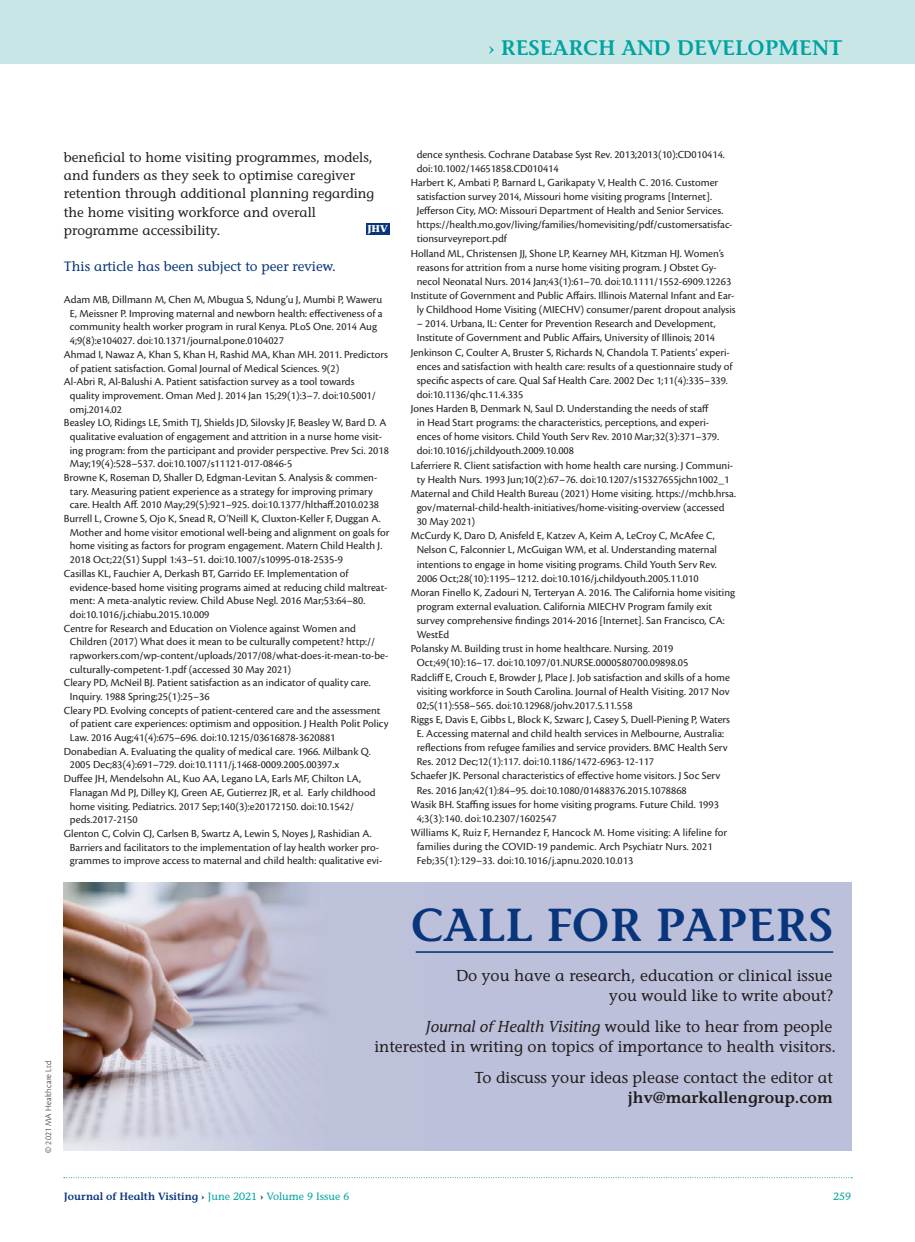
<style>
.page{position:relative;width:915px;height:1242px;background:#fff}
.page>*{position:absolute;margin:0;border:0;box-sizing:border-box;transform-origin:0 0}
.t1{font:600 46.2px "Stone Informal Std";color:#08357c}
.t2{font:600 21px "Stone Informal Std";color:#00a39f}
.t3{font:500 15.75px/19.8px "Stone Informal Std";color:#231f20;text-align:right}
.JHV_body_text_indent{font:500 13.5px/18.1px "Stone Informal Std";color:#231f20}
.JHV_peer_review_stat{font:500 13.5px "Stone Informal Std";color:#08357c}
.JHV_Refs{font:11.25px/14.1px "Cronos Pro";color:#231f20}
.t4{font:600 10.5px "Stone Informal Std";color:#08357c}
.t5{font:500 10.5px "Stone Informal Std";color:#00a39f}
.t6{font:700 9.9px "Stone Informal Std";color:#fff}
.t7{font:300 9px "Cronos Pro";letter-spacing:.01em;color:#231f20}
.s1{font-style:italic}
.s2{font-weight:600}
.s3{font-weight:700}
.s4{font-weight:500;color:#00a39f}
</style>
<div class="page">
<div style="left:0;top:0;width:914px;height:63px;background:#c9e6e7"></div>
<svg style="left:64px;top:1177px;width:787px;height:1px"></svg>
<div style="left:365px;top:223px;width:24px;height:12px;background:#08357c"></div>
<div style="left:425px;top:882px;width:425px;height:268px;background:#bdc0da"></div>
<img style="left:64px;top:882px;width:361px;height:268px">
<hr style="left:415px;top:951px;width:417px;height:2px;background:#08357c">
<svg style="left:64px;top:882px;width:202px;height:1px"></svg>
<h2 class="t2" style="left:489px;top:35px;width:355px">› RESEARCH AND DEVELOPMENT</h2>
<p class="JHV_body_text_indent" style="left:64px;top:148px;width:312px">beneficial to home visiting programmes, models, and funders as they seek to optimise caregiver retention through additional planning regarding the home visiting workforce and overall programme accessibility.</p>
<p class="t6" style="left:367px;top:222px;width:22px">JHV</p>
<p class="JHV_peer_review_stat" style="left:64px;top:258px;width:274px">This article has been subject to peer review.</p>
<p class="JHV_Refs" style="left:70px;top:293px;width:314px;line-height:13.6px;text-indent:-6px">Adam MB, Dillmann M, Chen M, Mbugua S, Ndung’u J, Mumbi P, Waweru E, Meissner P. Improving maternal and newborn health: effectiveness of a community health worker program in rural Kenya. PLoS One. 2014 Aug 4;9(8):e104027. doi:10.1371/journal.pone.0104027</p>
<p class="JHV_Refs" style="left:70px;top:347px;width:319px;line-height:13.6px;text-indent:-6px">Ahmad I, Nawaz A, Khan S, Khan H, Rashid MA, Khan MH. 2011. Predictors of patient satisfaction. Gomal Journal of Medical Sciences. 9(2)</p>
<p class="JHV_Refs" style="left:70px;top:375px;width:307px;line-height:13.6px;text-indent:-6px">Al-Abri R, Al-Balushi A. Patient satisfaction survey as a tool towards quality improvement. Oman Med J. 2014 Jan 15;29(1):3–7. doi:10.5001/ omj.2014.02</p>
<p class="JHV_Refs" style="left:70px;top:416px;width:320px;line-height:13.6px;text-indent:-6px">Beasley LO, Ridings LE, Smith TJ, Shields JD, Silovsky JF, Beasley W, Bard D. A qualitative evaluation of engagement and attrition in a nurse home visit&shy;ing program: from the participant and provider perspective. Prev Sci. 2018<br>May;19(4):528–537. doi:10.1007/s11121-017-0846-5</p>
<p class="JHV_Refs" style="left:64px;top:471px;width:317px;line-height:13.6px;text-align:center">Browne K, Roseman D, Shaller D, Edgman-Levitan S. Analysis &amp; commen&shy;tary. Measuring patient experience as a strategy for improving primary care. Health Aff. 2010 May;29(5):921–925. doi:10.1377/hlthaff.2010.0238</p>
<p class="JHV_Refs" style="left:70px;top:512px;width:321px;line-height:13.6px;text-indent:-6px">Burrell L, Crowne S, Ojo K, Snead R, O’Neill K, Cluxton-Keller F, Duggan A.<br>Mother and home visitor emotional well-being and alignment on goals for home visiting as factors for program engagement. Matern Child Health J.<br>2018 Oct;22(S1) Suppl 1:43–51. doi:10.1007/s10995-018-2535-9</p>
<p class="JHV_Refs" style="left:70px;top:566px;width:319px;line-height:13.6px;text-indent:-6px">Casillas KL, Fauchier A, Derkash BT, Garrido EF. Implementation of evidence-based home visiting programs aimed at reducing child maltreat&shy;ment: A meta-analytic review. Child Abuse Negl. 2016 Mar;53:64–80. doi:10.1016/j.chiabu.2015.10.009</p>
<p class="JHV_Refs" style="left:70px;top:621px;width:320px;line-height:13.6px;text-indent:-6px">Centre for Research and Education on Violence against Women and Children (2017) What does it mean to be culturally competent? http:// rapworkers.com/wp-content/uploads/2017/08/what-does-it-mean-to-be&shy;culturally-competent-1.pdf (accessed 30 May 2021)</p>
<p class="JHV_Refs" style="left:70px;top:676px;width:302px;line-height:13.6px;text-indent:-6px">Cleary PD, McNeil BJ. Patient satisfaction as an indicator of quality care.<br>Inquiry. 1988 Spring;25(1):25–36</p>
<p class="JHV_Refs" style="left:70px;top:703px;width:320px;line-height:13.6px;text-indent:-6px">Cleary PD. Evolving concepts of patient-centered care and the assessment of patient care experiences: optimism and opposition. J Health Polit Policy<br>Law. 2016 Aug;41(4):675–696. doi:10.1215/03616878-3620881</p>
<p class="JHV_Refs" style="left:70px;top:744px;width:302px;line-height:13.6px;text-indent:-6px">Donabedian A. Evaluating the quality of medical care. 1966. Milbank Q.<br>2005 Dec;83(4):691–729. doi:10.1111/j.1468-0009.2005.00397.x</p>
<p class="JHV_Refs" style="left:70px;top:772px;width:307px;line-height:13.6px;text-indent:-6px">Duffee JH, Mendelsohn AL, Kuo AA, Legano LA, Earls MF, Chilton LA, Flanagan Md PJ, Dilley KJ, Green AE, Gutierrez JR, et al. Early childhood home visiting. Pediatrics. 2017 Sep;140(3):e20172150. doi:10.1542/ peds.2017-2150</p>
<p class="JHV_Refs" style="left:70px;top:826px;width:314px;line-height:13.6px;text-indent:-6px">Glenton C, Colvin CJ, Carlsen B, Swartz A, Lewin S, Noyes J, Rashidian A.<br>Barriers and facilitators to the implementation of lay health worker pro&shy;grammes to improve access to maternal and child health: qualitative evi-</p>
<p class="JHV_Refs" style="left:416px;top:147px;width:309px">dence synthesis. Cochrane Database Syst Rev. 2013;2013(10):CD010414. doi:10.1002/14651858.CD010414</p>
<p class="JHV_Refs" style="left:416px;top:175px;width:317px;text-indent:-6px">Harbert K, Ambati P, Barnard L, Garikapaty V, Health C. 2016. Customer satisfaction survey 2014, Missouri home visiting programs [Internet].<br>Jefferson City, MO: Missouri Department of Health and Senior Services. https://health.mo.gov/living/families/homevisiting/pdf/customersatisfac&shy;tionsurveyreport.pdf</p>
<p class="JHV_Refs" style="left:416px;top:246px;width:316px;text-indent:-6px">Holland ML, Christensen JJ, Shone LP, Kearney MH, Kitzman HJ. Women’s reasons for attrition from a nurse home visiting program. J Obstet Gy&shy;necol Neonatal Nurs. 2014 Jan;43(1):61–70. doi:10.1111/1552-6909.12263</p>
<p class="JHV_Refs" style="left:410px;top:288px;width:326px;text-align:center">Institute of Government and Public Affairs. Illinois Maternal Infant and Ear&shy;ly Childhood Home Visiting (MIECHV) consumer/parent dropout analysis</p>
<p class="JHV_Refs" style="left:416px;top:317px;width:300px">– 2014. Urbana, IL: Center for Prevention Research and Development,<br>Institute of Government and Public Affairs, University of Illinois; 2014</p>
<p class="JHV_Refs" style="left:416px;top:345px;width:317px;text-indent:-6px">Jenkinson C, Coulter A, Bruster S, Richards N, Chandola T. Patients’ experi&shy;ences and satisfaction with health care: results of a questionnaire study of specific aspects of care. Qual Saf Health Care. 2002 Dec 1;11(4):335–339. doi:10.1136/qhc.11.4.335</p>
<p class="JHV_Refs" style="left:416px;top:401px;width:304px;text-indent:-6px">Jones Harden B, Denmark N, Saul D. Understanding the needs of staff in Head Start programs: the characteristics, perceptions, and experi&shy;ences of home visitors. Child Youth Serv Rev. 2010 Mar;32(3):371–379. doi:10.1016/j.childyouth.2009.10.008</p>
<p class="JHV_Refs" style="left:410px;top:458px;width:324px;text-align:center">Laferriere R. Client satisfaction with home health care nursing. J Communi&shy;ty Health Nurs. 1993 Jun;10(2):67–76. doi:10.1207/s15327655jchn1002_1</p>
<p class="JHV_Refs" style="left:416px;top:486px;width:321px;text-indent:-6px">Maternal and Child Health Bureau (2021) Home visiting. https://mchb.hrsa. gov/maternal-child-health-initiatives/home-visiting-overview (accessed<br>30 May 2021)</p>
<p class="JHV_Refs" style="left:416px;top:529px;width:302px;text-indent:-6px">McCurdy K, Daro D, Anisfeld E, Katzev A, Keim A, LeCroy C, McAfee C, Nelson C, Falconnier L, McGuigan WM, et al. Understanding maternal intentions to engage in home visiting programs. Child Youth Serv Rev.<br>2006 Oct;28(10):1195–1212. doi:10.1016/j.childyouth.2005.11.010</p>
<p class="JHV_Refs" style="left:416px;top:585px;width:320px;text-indent:-6px">Moran Finello K, Zadouri N, Terteryan A. 2016. The California home visiting program external evaluation. California MIECHV Program family exit survey comprehensive findings 2014-2016 [Internet]. San Francisco, CA:<br>WestEd</p>
<p class="JHV_Refs" style="left:416px;top:642px;width:273px;text-indent:-6px">Polansky M. Building trust in home healthcare. Nursing. 2019<br>Oct;49(10):16–17. doi:10.1097/01.NURSE.0000580700.09898.05</p>
<p class="JHV_Refs" style="left:416px;top:670px;width:314px;text-align:justify;text-indent:-6px">Radcliff E, Crouch E, Browder J, Place J. Job satisfaction and skills of a home visiting workforce in South Carolina. Journal of Health Visiting. 2017 Nov 02;5(11):558–565. doi:10.12968/johv.2017.5.11.558</p>
<p class="JHV_Refs" style="left:416px;top:712px;width:315px;text-indent:-6px">Riggs E, Davis E, Gibbs L, Block K, Szwarc J, Casey S, Duell-Piening P, Waters E. Accessing maternal and child health services in Melbourne, Australia: reflections from refugee families and service providers. BMC Health Serv Res. 2012 Dec;12(1):117. doi:10.1186/1472-6963-12-117</p>
<p class="JHV_Refs" style="left:416px;top:769px;width:305px;text-indent:-6px">Schaefer JK. Personal characteristics of effective home visitors. J Soc Serv<br>Res. 2016 Jan;42(1):84–95. doi:10.1080/01488376.2015.1078868</p>
<p class="JHV_Refs" style="left:416px;top:797px;width:303px;text-indent:-6px">Wasik BH. Staffing issues for home visiting programs. Future Child. 1993<br>4;3(3):140. doi:10.2307/1602547</p>
<p class="JHV_Refs" style="left:416px;top:825px;width:312px;text-indent:-6px">Williams K, Ruiz F, Hernandez F, Hancock M. Home visiting: A lifeline for families during the COVID-19 pandemic. Arch Psychiatr Nurs. 2021<br>Feb;35(1):129–33. doi:10.1016/j.apnu.2020.10.013</p>
<p class="t7" style="left:43px;top:1152px;width:93px;rotate:-90deg">© 2021 MA Healthcare Ltd</p>
<p class="t1" style="left:410px;top:897px;width:424px">CALL FOR PAPERS</p>
<p class="t3" style="left:456px;top:966px;width:379px">Do you have a research, education or clinical issue you would like to write about?</p>
<p class="t3" style="left:374px;top:1017px;width:463px"><span class="s1">Journal of Health Visiting</span> would like to hear from people interested in writing on topics of importance to health visitors.</p>
<p class="t3" style="left:474px;top:1067px;width:359px">To discuss your ideas please contact the editor at <span class="s2">jhv@markallengroup.com</span></p>
<p class="t4" style="left:64px;top:1189px;width:287px">Journal of Health Visiting <span class="s3">›</span> <span class="s4">June 2021</span> <span class="s3">›</span> <span class="s4">Volume 9 Issue 6</span></p>
<p class="t5" style="left:832px;top:1189px;width:20px">259</p>
</div>
